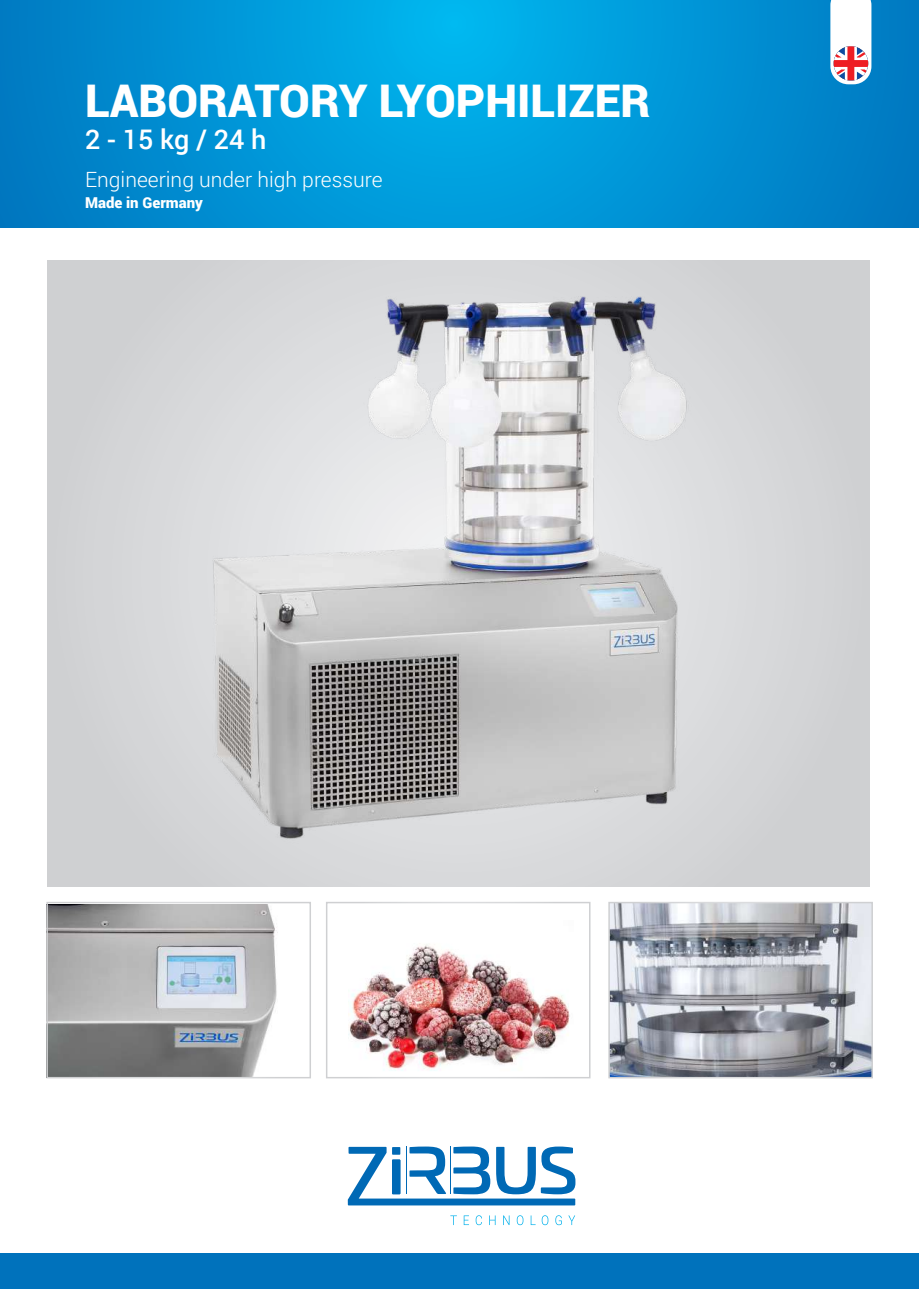
<style>
.page{position:relative;width:919px;height:1289px;background:#fff}
.page>*{position:absolute;margin:0;border:0;box-sizing:border-box;transform-origin:0 0}
.t1{font:900 45px "Roboto";color:#fff}
.t2{font:500 27px "Roboto";color:#fff}
.t3{font:300 21px "Roboto";color:#fff}
.t4{font:900 15px "Roboto";color:#fff}
</style>
<div class="page">
<div style="left:326px;top:901px;width:264px;height:177px;border:2px solid #fff"></div>
<div style="left:47px;top:260px;width:822px;height:627px;background:#d2d3d5"></div>
<img style="left:170px;top:285px;width:578px;height:578px">
<img style="left:49px;top:904px;width:229px;height:171px">
<img style="left:349px;top:944px;width:221px;height:127px">
<svg style="left:0;top:0;width:918px;height:227px;background:#0093d5"></svg>
<div style="left:1px;top:1253px;width:917px;height:35px;background:#0072bc"></div>
<svg style="left:348px;top:1146px;width:227px;height:59px"></svg>
<div style="left:392px;top:1159px;width:8px;height:35px;background:#0069b5"></div>
<svg style="left:392px;top:1146px;width:8px;height:8px"></svg>
<svg style="left:450px;top:1215px;width:125px;height:10px"></svg>
<hr style="left:406px;top:1146px;width:1px;height:48px;background:#0069b5">
<hr style="left:450px;top:1146px;width:1px;height:48px;background:#0069b5">
<div style="left:46px;top:901px;width:265px;height:177px;border:2px solid #fff"></div>
<img style="left:611px;top:904px;width:258px;height:171px">
<div style="left:608px;top:901px;width:264px;height:177px;border:2px solid #fff"></div>
<svg style="left:830px;top:0;width:41px;height:84px"></svg>
<h1 class="t1" style="left:85px;top:69px;width:566px">LABORATORY LYOPHILIZER</h1>
<p class="t2" style="left:85px;top:121px;width:183px">2 - 15 kg / 24 h</p>
<p class="t3" style="left:85px;top:165px;width:299px">Engineering under high pressure</p>
<p class="t4" style="left:85px;top:192px;width:119px">Made in Germany</p>
</div>
